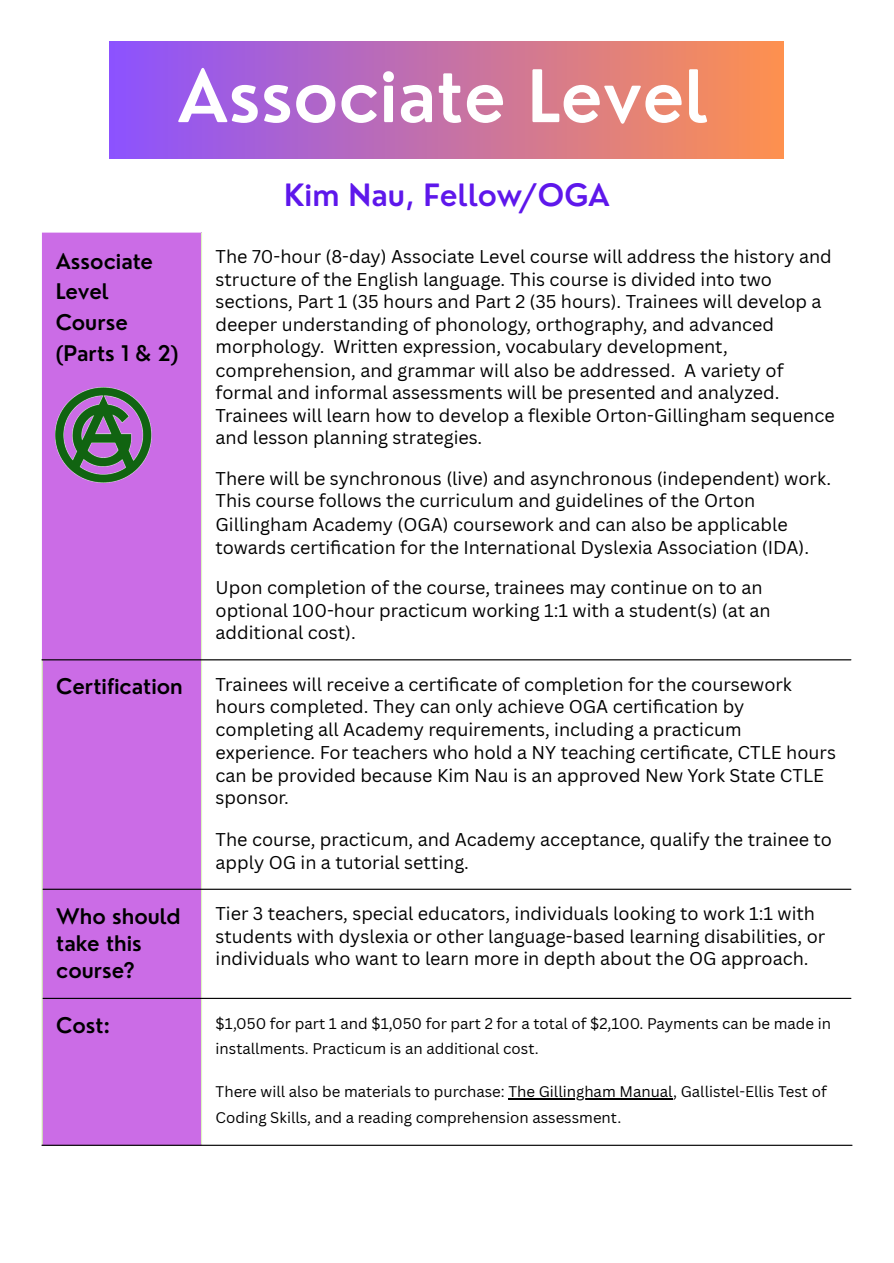
<style>
.page{position:relative;width:894px;height:1263px;background:#fff}
.page>*{position:absolute;margin:0;border:0;box-sizing:border-box;transform-origin:0 0}
.t1{font:600 70.5px "Nourd";color:#fff}
.t2{font:600 30px "Nourd";color:#5e17eb}
.t3{font:600 21px/30.8px "Nourd";color:#000}
.t4{font:18px/22.6px "Canva Sans";color:#000}
.t5{font:15px/24.8px "Canva Sans";color:#000}
</style>
<div class="page">
<div style="left:109px;top:42px;width:674px;height:117px;background:linear-gradient(to right,#8c52ff,#fe904f)"></div>
<div style="left:42px;top:233px;width:159px;height:912px;background:#cb6ce6"></div>
<img style="left:56px;top:387px;width:95px;height:96px">
<hr style="left:508px;top:1098px;width:165px;height:1px;background:#000">
<hr style="left:42px;top:660px;width:1px;height:485px;background:#def6bf">
<hr style="left:201px;top:233px;width:1px;height:912px;background:#def6bf">
<hr style="left:42px;top:659px;width:808px;height:1px;background:#000">
<hr style="left:43px;top:889px;width:807px;height:1px;background:#000">
<hr style="left:43px;top:998px;width:807px;height:1px;background:#000">
<hr style="left:42px;top:1145px;width:810px;height:1px;background:#000">
<p class="t1" style="left:177px;top:52px;width:532px">Associate Level</p>
<p class="t2" style="left:284px;top:176px;width:327px">Kim Nau, Fellow/OGA</p>
<p class="t3" style="left:56px;top:246px;width:124px">Associate<br>Level<br>Course (Parts 1 &amp; 2)</p>
<p class="t4" style="left:215px;top:245px;width:620px">The 70-hour (8-day) Associate Level course will address the history and structure of the English language. This course is divided into two sections, Part 1 (35 hours and Part 2 (35 hours). Trainees will develop a deeper understanding of phonology, orthography, and advanced morphology. Written expression, vocabulary development, comprehension, and grammar will also be addressed. A variety of formal and informal assessments will be presented and analyzed.<br>Trainees will learn how to develop a flexible Orton-Gillingham sequence and lesson planning strategies.</p>
<p class="t4" style="left:215px;top:466px;width:617px">There will be synchronous (live) and asynchronous (independent) work.<br>This course follows the curriculum and guidelines of the Orton Gillingham Academy (OGA) coursework and can also be applicable towards certifi cation for the International Dyslexia Association (IDA).</p>
<p class="t4" style="left:215px;top:576px;width:556px">Upon completion of the course, trainees may continue on to an optional 100-hour practicum working 1:1 with a student(s) (at an additional cost).</p>
<p class="t3" style="left:56px;top:671px;width:128px">Certification</p>
<p class="t4" style="left:215px;top:672px;width:621px">Trainees will receive a certifi cate of completion for the coursework hours completed. They can only achieve OGA certifi cation by completing all Academy requirements, including a practicum experience. For teachers who hold a NY teaching certifi cate, CTLE hours can be provided because Kim Nau is an approved New York State CTLE sponsor.</p>
<p class="t4" style="left:215px;top:828px;width:617px">The course, practicum, and Academy acceptance, qualify the trainee to apply OG in a tutorial setting.</p>
<p class="t3" style="left:56px;top:902px;width:126px;line-height:27px">Who should take this course?</p>
<p class="t4" style="left:215px;top:902px;width:611px">Tier 3 teachers, special educators, individuals looking to work 1:1 with students with dyslexia or other language-based learning disabilities, or individuals who want to learn more in depth about the OG approach.</p>
<p class="t3" style="left:56px;top:1009px;width:56px">Cost:</p>
<p class="t5" style="left:215px;top:1011px;width:617px">$1,050 for part 1 and $1,050 for part 2 for a total of $2,100. Payments can be made in installments. Practicum is an additional cost.</p>
<p class="t5" style="left:215px;top:1078px;width:612px;line-height:25.8px">There will also be materials to purchase: The Gillingham Manual, Gallistel-Ellis Test of<br>Coding Skills, and a reading comprehension assessment.</p>
</div>
